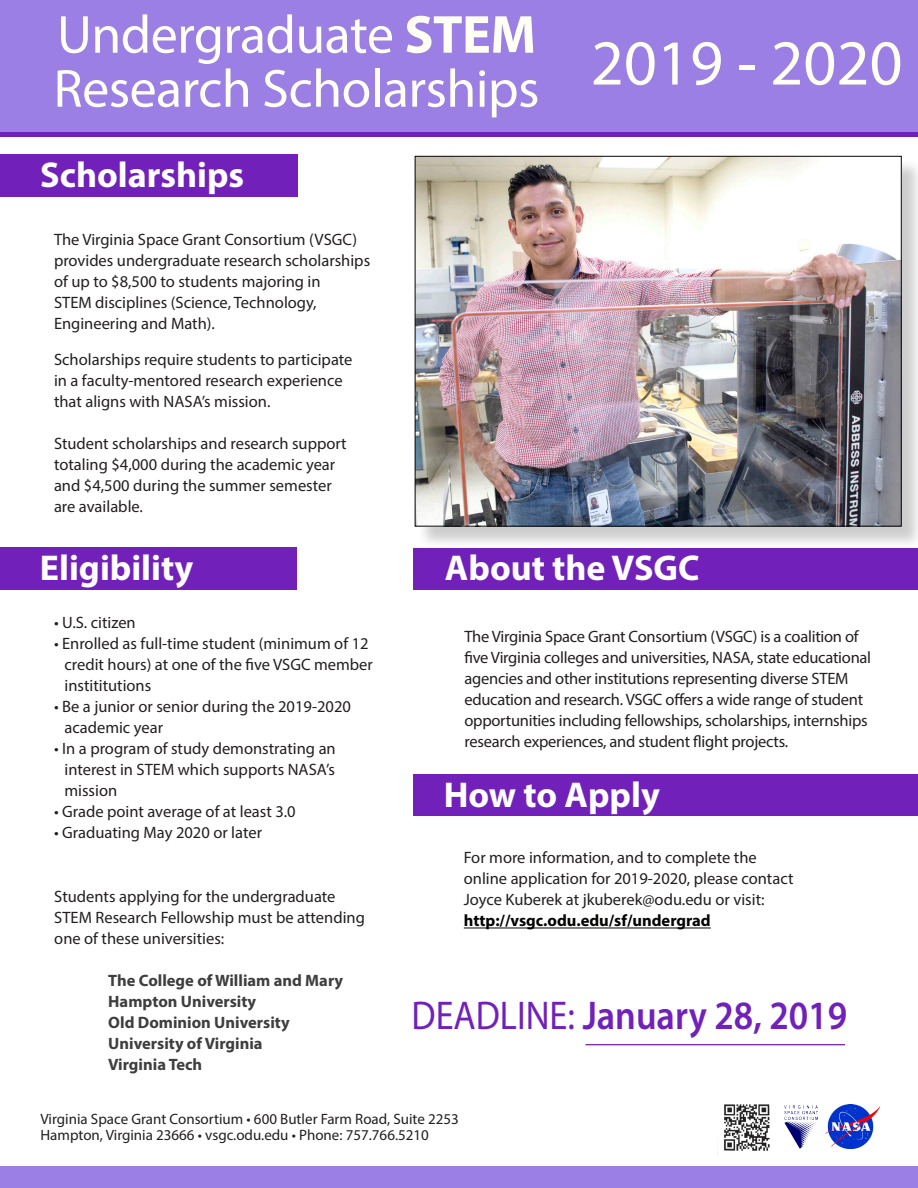
<style>
.page{position:relative;width:918px;height:1188px;background:#fff}
.page>*{position:absolute;margin:0;border:0;box-sizing:border-box;transform-origin:0 0}
.t1{font:64.5px "Myriad Pro";color:#fffef2}
.t2{font:54px "Myriad Pro";letter-spacing:-.01em;color:#fffef2}
.t3{font:600 40.35px "Myriad Pro";color:#7121b9;scale:.9 1}
.t4{font:700 36px "Myriad Pro";color:#fff}
.t5{font:16.5px/21px "Myriad Pro";color:#231f20}
.t6{font:700 16.5px "Myriad Pro";color:#3e3e3f}
.t7{font:700 16.5px "Myriad Pro";color:#040503}
.t8{font:15px "Myriad Pro";color:#231f20}
.s1{font-weight:700}
.s2{font-weight:400}
</style>
<div class="page">
<div style="left:0;top:547px;width:296px;height:43px;background:#7121b9"></div>
<div style="left:0;top:0;width:918px;height:132px;background:#9b7fe5"></div>
<div style="left:417px;top:159px;width:501px;height:390px;background:#231f20;opacity:.22"></div>
<img style="left:417px;top:158px;width:482px;height:366px">
<img style="left:724px;top:1104px;width:52px;height:47px">
<img style="left:785px;top:1105px;width:33px;height:44px">
<img style="left:826px;top:1104px;width:54px;height:45px">
<div style="left:413px;top:548px;width:505px;height:42px;background:#7121b9"></div>
<hr style="left:464px;top:928px;width:247px;height:1px;background:#040503">
<div style="left:0;top:154px;width:297px;height:43px;background:#7121b9"></div>
<hr style="left:586px;top:1044px;width:259px;height:1px;background:#7121b9">
<div style="left:1px;top:1166px;width:917px;height:22px;background:#9b7fe5"></div>
<hr style="left:0;top:132px;width:918px;height:4px;background:#7121b9">
<div style="left:413px;top:774px;width:505px;height:41px;background:#7121b9"></div>
<div style="left:0;top:1172px;width:918px;height:16px;background:#9b7fe5"></div>
<p class="t2" style="left:57px;top:1px;width:481px">Undergraduate <span class="s1">STEM</span></p>
<p class="t2" style="left:53px;top:55px;width:487px">Research Scholarships</p>
<p class="t4" style="left:40px;top:151px;width:206px">Scholarships</p>
<p class="t5" style="left:54px;top:228px;width:318px">The Virginia Space Grant Consortium (VSGC) provides undergraduate research scholarships of up to $8,500 to students majoring in</p>
<p class="t5" style="left:54px;top:291px;width:264px">STEM disciplines (Science, Technology,</p>
<p class="t5" style="left:54px;top:312px;width:163px">Engineering and Math).</p>
<p class="t5" style="left:54px;top:348px;width:300px">Scholarships require students to participate</p>
<p class="t5" style="left:54px;top:369px;width:290px">in a faculty-mentored research experience</p>
<p class="t5" style="left:54px;top:390px;width:218px">that aligns with NASA’s mission.</p>
<p class="t5" style="left:54px;top:432px;width:294px">Student scholarships and research support</p>
<p class="t5" style="left:54px;top:453px;width:283px">totaling $4,000 during the academic year</p>
<p class="t5" style="left:54px;top:474px;width:279px">and $4,500 during the summer semester</p>
<p class="t5" style="left:54px;top:495px;width:91px">are available.</p>
<p class="t1" style="left:591px;top:23px;width:313px">2019 - 2020</p>
<p class="t4" style="left:40px;top:544px;width:155px">Eligibility</p>
<p class="t5" style="left:54px;top:612px;width:83px">• U.S. citizen</p>
<p class="t5" style="left:54px;top:633px;width:316px">• Enrolled as full-time student (minimum of 12</p>
<p class="t5" style="left:64px;top:654px;width:310px">credit hours) at one of the five VSGC member</p>
<p class="t5" style="left:64px;top:675px;width:88px">instititutions</p>
<p class="t5" style="left:54px;top:696px;width:298px">• Be a junior or senior during the 2019-2020</p>
<p class="t5" style="left:64px;top:717px;width:100px">academic year</p>
<p class="t5" style="left:54px;top:738px;width:283px">• In a program of study demonstrating an</p>
<p class="t5" style="left:64px;top:759px;width:272px">interest in STEM which supports NASA’s</p>
<p class="t5" style="left:64px;top:780px;width:54px">mission</p>
<p class="t5" style="left:54px;top:801px;width:243px">• Grade point average of at least 3.0</p>
<p class="t5" style="left:54px;top:822px;width:210px">• Graduating May 2020 or later</p>
<p class="t5" style="left:54px;top:886px;width:283px">Students applying for the undergraduate</p>
<p class="t5" style="left:54px;top:907px;width:312px">STEM Research Fellowship must be attending</p>
<p class="t5" style="left:54px;top:928px;width:172px">one of these universities:</p>
<p class="t6" style="left:108px;top:970px;width:236px">The College of William and Mary</p>
<p class="t6" style="left:108px;top:991px;width:150px">Hampton University</p>
<p class="t6" style="left:108px;top:1012px;width:183px">Old Dominion University</p>
<p class="t6" style="left:108px;top:1033px;width:156px">University of Virginia</p>
<p class="t6" style="left:108px;top:1054px;width:96px">Virginia Tech</p>
<p class="t4" style="left:445px;top:545px;width:256px">About the VSGC</p>
<p class="t5" style="left:464px;top:625px;width:396px">The Virginia Space Grant Consortium (VSGC) is a coalition of</p>
<p class="t5" style="left:464px;top:646px;width:408px">five Virginia colleges and universities, NASA, state educational</p>
<p class="t5" style="left:464px;top:667px;width:386px">agencies and other institutions representing diverse STEM</p>
<p class="t5" style="left:464px;top:688px;width:400px">education and research. VSGC offers a wide range of student</p>
<p class="t5" style="left:464px;top:709px;width:405px">opportunities including fellowships, scholarships, internships</p>
<p class="t5" style="left:464px;top:730px;width:325px">research experiences, and student flight projects.</p>
<p class="t4" style="left:444px;top:772px;width:217px">How to Apply</p>
<p class="t5" style="left:464px;top:847px;width:295px">For more information, and to complete the</p>
<p class="t5" style="left:464px;top:868px;width:331px">online application for 2019-2020, please contact<br>Joyce Kuberek at jkuberek@odu.edu or visit:</p>
<p class="t7" style="left:464px;top:910px;width:249px">http://vsgc.odu.edu/sf/undergrad</p>
<p class="t3" style="left:412px;top:990px;width:486px"><span class="s2">DEADLINE:</span> January 28, 2019</p>
<p class="t8" style="left:40px;top:1110px;width:420px">Virginia Space Grant Consortium • 600 Butler Farm Road, Suite 2253</p>
<p class="t8" style="left:40px;top:1126px;width:390px">Hampton, Virginia 23666 • vsgc.odu.edu • Phone: 757.766.5210</p>
</div>
